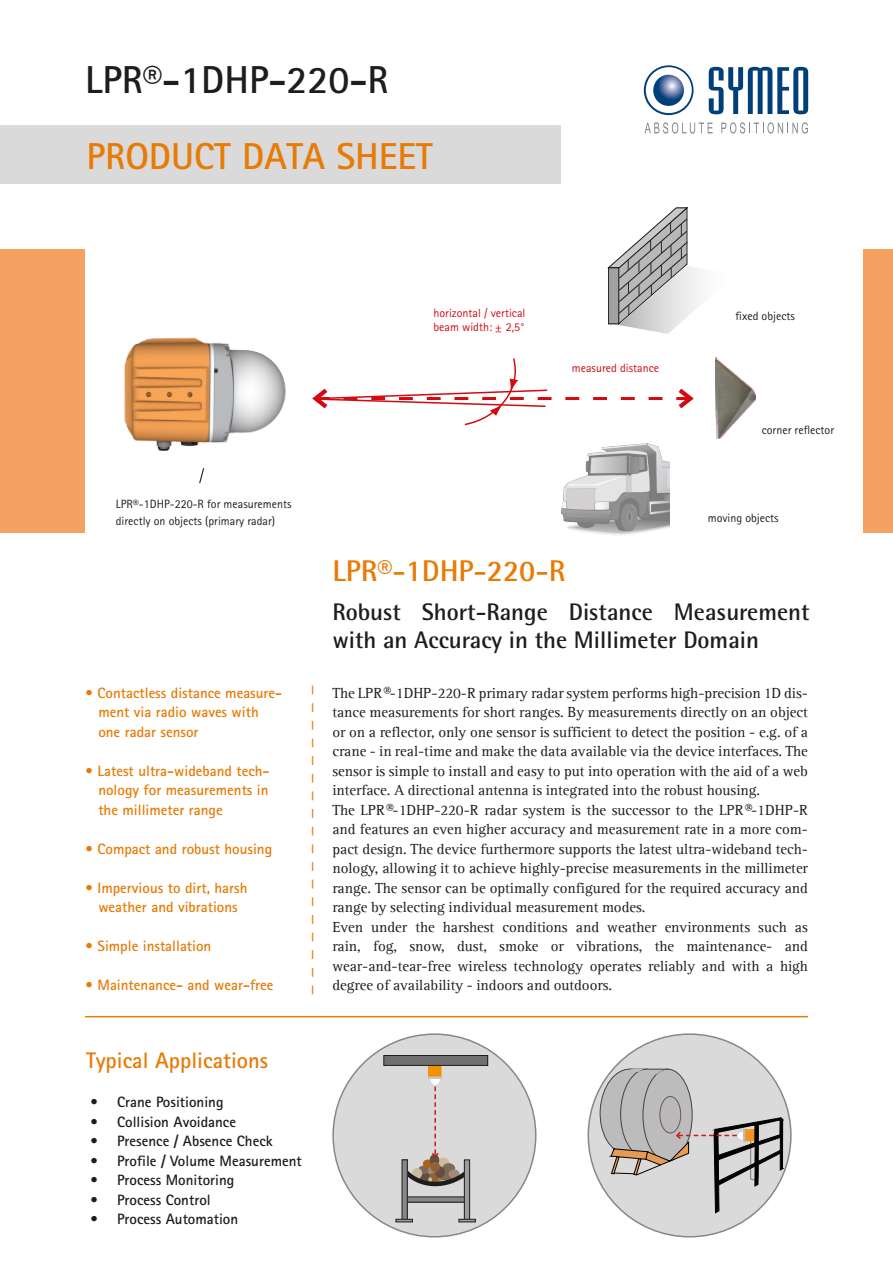
<style>
.page{position:relative;width:893px;height:1263px;background:#fff}
.page>*{position:absolute;margin:0;border:0;box-sizing:border-box;transform-origin:0 0}
.t1{font:700 39px "Agfa Rotis Sans Serif";color:#1d1d1b}
.t2{font:700 37.5px "Agfa Rotis Sans Serif";color:#e77b06}
.t3{font:700 30px "Agfa Rotis Semisans";color:#e77b06}
.t4{font:700 24px/28.8px "Agfa Rotis Semisans";color:#1d1d1b}
.t5{font:700 22.5px "Agfa Rotis Sans Serif";color:#e77b06}
.t6{font:15px/19.5px "Agfa Rotis Serif";color:#1d1d1b}
.t7{font:700 15px/19.5px "Agfa Rotis Sans Serif";color:#e77b06}
.t8{font:700 15px "Agfa Rotis Sans Serif";color:#1d1d1b}
.t9{font:12px/17.2px "Agfa Rotis Sans Serif";color:#1d1d1b}
.t10{font:12px/14.4px "Agfa Rotis Sans Serif";color:#d20a11}
.s1{font-family:"Agfa Rotis Semisans"}
</style>
<div class="page">
<div style="left:0;top:249px;width:85px;height:284px;background:#f5a162"></div>
<div style="left:863px;top:249px;width:30px;height:284px;background:#f5a162"></div>
<svg style="left:709px;top:67px;width:99px;height:47px"></svg>
<svg style="left:645px;top:122px;width:68px;height:12px"></svg>
<svg style="left:721px;top:122px;width:87px;height:12px"></svg>
<svg style="left:644px;top:65px;width:49px;height:50px"></svg>
<svg style="left:312px;top:685px;width:1px;height:309px"></svg>
<div style="left:333px;top:1034px;width:203px;height:203px;background:#dadada;border-radius:50%"></div>
<div style="left:429px;top:1065px;width:12px;height:12px;background:#f39200"></div>
<div style="left:428px;top:1064px;width:13px;height:13px;border:1px solid #f39200"></div>
<div style="left:405px;top:1197px;width:61px;height:5px;background:#878787"></div>
<div style="left:384px;top:1055px;width:104px;height:10px;background:#706f6f"></div>
<div style="left:383px;top:1055px;width:105px;height:11px;border:1px solid #1d1d1b"></div>
<div style="left:464px;top:1160px;width:6px;height:60px;background:#9d9d9c"></div>
<div style="left:464px;top:1159px;width:6px;height:62px;border:1px solid #1d1d1b"></div>
<div style="left:402px;top:1160px;width:5px;height:60px;background:#878787"></div>
<div style="left:402px;top:1159px;width:6px;height:61px;border:1px solid #1d1d1b"></div>
<div style="left:458px;top:1219px;width:18px;height:3px;border:1px solid #1d1d1b"></div>
<div style="left:396px;top:1219px;width:17px;height:3px;border:1px solid #1d1d1b"></div>
<div style="left:588px;top:1034px;width:203px;height:203px;background:#dadada;border-radius:50%"></div>
<div style="left:0;top:126px;width:561px;height:58px;background:#dadada"></div>
<svg style="left:607px;top:207px;width:92px;height:127px"></svg>
<img style="left:715px;top:357px;width:41px;height:82px">
<img style="left:562px;top:443px;width:107px;height:93px">
<svg style="left:401px;top:1076px;width:70px;height:113px"></svg>
<svg style="left:598px;top:1068px;width:185px;height:145px"></svg>
<img style="left:124px;top:337px;width:162px;height:114px">
<hr style="left:85px;top:1016px;width:723px;height:1px;background:#e77b06">
<svg style="left:312px;top:358px;width:382px;height:68px"></svg>
<svg style="left:199px;top:468px;width:6px;height:16px"></svg>
<h1 class="t1" style="left:85px;top:55px;width:305px">LPR<span class="s1">®</span>-1DHP-220-R</h1>
<h2 class="t2" style="left:86px;top:132px;width:348px">PRODUCT DATA SHEET</h2>
<p class="t9" style="left:116px;top:495px;width:177px">LPR®-1DHP-220-R for measurements directly on objects (primary radar)</p>
<p class="t10" style="left:433px;top:306px;width:93px">horizontal / vertical beam width: ± 2,5°</p>
<p class="t10" style="left:572px;top:361px;width:89px">measured distance</p>
<p class="t9" style="left:736px;top:307px;width:61px">fixed objects</p>
<p class="t9" style="left:762px;top:422px;width:74px">corner reflector</p>
<p class="t9" style="left:708px;top:509px;width:72px">moving objects</p>
<p class="t7" style="left:98px;top:682px;width:185px;text-indent:-13px">• Contactless distance measure&shy;ment via radio waves with one radar sensor</p>
<p class="t7" style="left:98px;top:760px;width:173px;text-align:justify;text-indent:-13px">• Latest ultra-wideband tech&shy;nology for measurements in the millimeter range</p>
<p class="t7" style="left:85px;top:838px;width:189px">• Compact and robust housing</p>
<p class="t7" style="left:85px;top:877px;width:164px;text-align:center">• Impervious to dirt, harsh weather and vibrations</p>
<p class="t7" style="left:85px;top:936px;width:128px">• Simple installation</p>
<p class="t7" style="left:85px;top:975px;width:190px">• Maintenance- and wear-free</p>
<h3 class="t5" style="left:86px;top:1046px;width:184px">Typical Applications</h3>
<p class="t8" style="left:90px;top:1092px;width:135px">• Crane Positioning</p>
<p class="t8" style="left:90px;top:1112px;width:147px">• Collision Avoidance</p>
<p class="t8" style="left:90px;top:1131px;width:184px">• Presence / Absence Check</p>
<p class="t8" style="left:90px;top:1151px;width:213px">• Profile / Volume Measurement</p>
<p class="t8" style="left:90px;top:1170px;width:146px">• Process Monitoring</p>
<p class="t8" style="left:90px;top:1190px;width:122px">• Process Control</p>
<p class="t8" style="left:90px;top:1209px;width:150px">• Process Automation</p>
<h3 class="t3" style="left:332px;top:552px;width:234px">LPR®-1DHP-220-R</h3>
<h3 class="t4" style="left:332px;top:597px;width:479px">Robust Short-Range Distance Measurement with an Accuracy in the Millimeter Domain</h3>
<p class="t6" style="left:332px;top:683px;width:477px">The LPR®-1DHP-220-R primary radar system performs high-precision 1D dis&shy;tance measurements for short ranges. By measurements directly on an object or on a reflector, only one sensor is sufficient to detect the position - e.g. of a crane - in real-time and make the data available via the device interfaces. The sensor is simple to install and easy to put into operation with the aid of a web interface. A directional antenna is integrated into the robust housing.<br>The LPR®-1DHP-220-R radar system is the successor to the LPR®-1DHP-R and features an even higher accuracy and measurement rate in a more com&shy;pact design. The device furthermore supports the latest ultra-wideband tech&shy;nology, allowing it to achieve highly-precise measurements in the millimeter range. The sensor can be optimally configured for the required accuracy and range by selecting individual measurement modes.<br>Even under the harshest conditions and weather environments such as rain, fog, snow, dust, smoke or vibrations, the maintenance- and wear-and-tear-free wireless technology operates reliably and with a high degree of availability - indoors and outdoors.</p>
</div>
